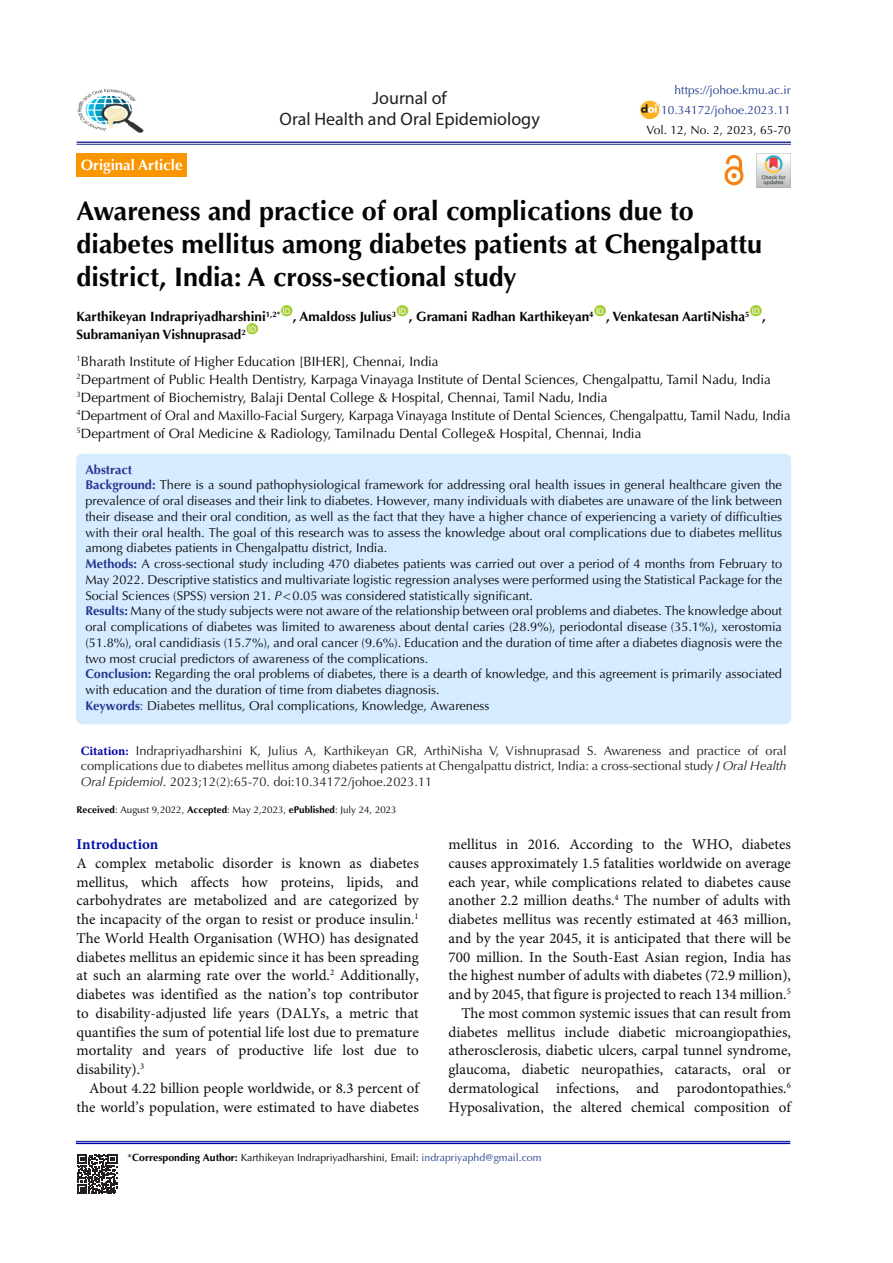
<style>
.page{position:relative;width:893px;height:1263px;background:#fff}
.page>*{position:absolute;margin:0;border:0;box-sizing:border-box;transform-origin:0 0}
.t1{font:700 27px/33px "Optima LT Std";color:#040503}
.t2{font:18px "Myriad Pro";color:#231f20}
.t3{font:15px/18.8px "Minion Pro";color:#0d0d0d;text-align:justify}
.t4{font:700 15px "Optima LT Std";color:#fff}
.t5{font:700 15px "Minion Pro";color:#0012a7}
.t6{font:13.5px "Optima LT Std";color:#040503}
.t7{font:700 13.5px "Optima LT Std";color:#040503}
.t8{font:13.5px "Optima LT Std";color:#040503;scale:.96 1}
.t9{font:12.75px/15.8px "Optima LT Std";color:#0d0d0d;text-align:justify}
.t10{font:12.75px/15.8px "Optima LT Std";color:#231f20;text-align:justify}
.t11{font:700 12.75px "Optima LT Std";color:#293492}
.t12{font:12px "Optima LT Std";color:#253f8e}
.t13{font:12px "Optima LT Std";color:#040503}
.t14{font:10.5px "Optima LT Std";color:#040503}
.t15{font:9.75px "Optima LT Std";color:#040503}
.t16{font:7.8px "Arial";color:#fff}
.s1{font-weight:700;color:#293492}
.s2{font-weight:700;color:#28378f}
.s3{font-style:italic}
.s4{color:#28378f}
.s5{font-family:"Minion Pro";font-weight:700;color:#0000a7}
.s6{font-family:"Minion Pro";font-weight:700;color:#0012a7}
.s7{font-weight:700}
.s8{color:#253f8e}
</style>
<div class="page">
<hr style="left:76px;top:1141px;width:714px;height:1px;background:#0002a7">
<hr style="left:76px;top:1142px;width:714px;height:2px;background:#0002a7">
<div style="left:77px;top:454px;width:714px;height:270px;background:#d5ebff;border-radius:6px"></div>
<div style="left:77px;top:454px;width:714px;height:270px;border:1px solid #d6ecf9;border-radius:6px"></div>
<img style="left:757px;top:153px;width:34px;height:34px">
<div style="left:281px;top:305px;width:12px;height:11px;background:#a6ce39;border-radius:50%"></div>
<div style="left:397px;top:305px;width:11px;height:11px;background:#a6ce39;border-radius:50%"></div>
<div style="left:594px;top:305px;width:12px;height:11px;background:#a6ce39;border-radius:50%"></div>
<div style="left:750px;top:305px;width:12px;height:11px;background:#a6ce39;border-radius:50%"></div>
<div style="left:246px;top:323px;width:12px;height:11px;background:#a6ce39;border-radius:50%"></div>
<hr style="left:77px;top:142px;width:714px;height:1px;background:#293492">
<hr style="left:77px;top:144px;width:714px;height:1px;background:#293492">
<div style="left:77px;top:153px;width:110px;height:23px;background:#fa9600"></div>
<svg style="left:77px;top:1154px;width:40px;height:40px"></svg>
<img style="left:724px;top:154px;width:20px;height:32px">
<img style="left:640px;top:101px;width:19px;height:18px">
<img style="left:77px;top:89px;width:67px;height:44px">
<p class="t4" style="left:81px;top:156px;width:103px">Original Article</p>
<p class="t2" style="left:373px;top:87px;width:76px">Journal of</p>
<p class="t2" style="left:280px;top:108px;width:262px">Oral Health and Oral Epidemiology</p>
<p class="t12" style="left:675px;top:83px;width:118px">https://johoe.kmu.ac.ir</p>
<p class="t12" style="left:661px;top:103px;width:131px">10.34172/johoe.2023.11</p>
<p class="t13" style="left:647px;top:123px;width:146px">Vol. 12, No. 2, 2023, 65-70</p>
<p class="t1" style="left:77px;top:195px;width:687px">Awareness and practice of oral complications due to diabetes mellitus among diabetes patients at Chengalpattu district, India: A cross-sectional study</p>
<p class="t7" style="left:77px;top:309px;width:205px">Karthikeyan Indrapriyadharshini<sup>1,2*</sup></p>
<p class="t16" style="left:283px;top:306px;width:9px">ID</p>
<p class="t16" style="left:398px;top:306px;width:9px">ID</p>
<p class="t16" style="left:596px;top:306px;width:9px">ID</p>
<p class="t16" style="left:752px;top:306px;width:9px">ID</p>
<p class="t7" style="left:293px;top:309px;width:105px">, Amaldoss Julius<sup>3</sup></p>
<p class="t7" style="left:409px;top:309px;width:186px">, Gramani Radhan Karthikeyan<sup>4</sup></p>
<p class="t7" style="left:606px;top:309px;width:145px">, Venkatesan AartiNisha<sup>5</sup></p>
<p class="t7" style="left:762px;top:309px;width:5px">,</p>
<p class="t16" style="left:248px;top:324px;width:9px">ID</p>
<p class="t6" style="left:77px;top:353px;width:364px"><sup>1</sup>Bharath Institute of Higher Education [BIHER], Chennai, India</p>
<p class="t6" style="left:77px;top:371px;width:696px"><sup>2</sup>Department of Public Health Dentistry, Karpaga Vinayaga Institute of Dental Sciences, Chengalpattu, Tamil Nadu, India</p>
<p class="t6" style="left:77px;top:389px;width:532px"><sup>3</sup>Department of Biochemistry, Balaji Dental College &amp; Hospital, Chennai, Tamil Nadu, India</p>
<p class="t8" style="left:77px;top:407px;width:745px"><sup>4</sup>Department of Oral and Maxillo-Facial Surgery, Karpaga Vinayaga Institute of Dental Sciences, Chengalpattu, Tamil Nadu, India</p>
<p class="t6" style="left:77px;top:425px;width:566px"><sup>5</sup>Department of Oral Medicine &amp; Radiology, Tamilnadu Dental College&amp; Hospital, Chennai, India</p>
<p class="t7" style="left:77px;top:327px;width:171px">Subramaniyan Vishnuprasad<sup>2</sup></p>
<p class="t11" style="left:85px;top:462px;width:48px">Abstract</p>
<p class="t9" style="left:85px;top:477px;width:698px"><span class="s1">Background:</span> There is a sound pathophysiological framework for addressing oral health issues in general healthcare given the prevalence of oral diseases and their link to diabetes. However, many individuals with diabetes are unaware of the link between their disease and their oral condition, as well as the fact that they have a higher chance of experiencing a variety of difficulties with their oral health. The goal of this research was to assess the knowledge about oral complications due to diabetes mellitus among diabetes patients in Chengalpattu district, India.</p>
<p class="t9" style="left:85px;top:556px;width:698px"><span class="s2">Methods:</span> A cross-sectional study including 470 diabetes patients was carried out over a period of 4 months from February to May 2022. Descriptive statistics and multivariate logistic regression analyses were performed using the Statistical Package for the Social Sciences (SPSS) version 21. <span class="s3">P</span>&lt;0.05 was considered statistically significant.</p>
<p class="t9" style="left:85px;top:603px;width:698px"><span class="s2">Results:</span> Many of the study subjects were not aware of the relationship between oral problems and diabetes. The knowledge about oral complications of diabetes was limited to awareness about dental caries (28.9%), periodontal disease (35.1%), xerostomia (51.8%), oral candidiasis (15.7%), and oral cancer (9.6%). Education and the duration of time after a diabetes diagnosis were the two most crucial predictors of awareness of the complications.</p>
<p class="t9" style="left:85px;top:666px;width:698px"><span class="s2">Conclusion:</span> Regarding the oral problems of diabetes, there is a dearth of knowledge, and this agreement is primarily associated with education and the duration of time from diabetes diagnosis.</p>
<p class="t9" style="left:85px;top:698px;width:405px"><span class="s2">Keywords</span><span class="s4">:</span> Diabetes mellitus, Oral complications, Knowledge, Awareness</p>
<p class="t10" style="left:81px;top:742px;width:707px"><span class="s5">Citation</span><span class="s6">:</span> Indrapriyadharshini K, Julius A, Karthikeyan GR, ArthiNisha V, Vishnuprasad S. Awareness and practice of oral complications due to diabetes mellitus among diabetes patients at Chengalpattu district, India: a cross-sectional study <span class="s3">J Oral Health Oral Epidemiol</span>. 2023;12(2):65-70. doi:10.34172/johoe.2023.11</p>
<p class="t15" style="left:77px;top:804px;width:322px"><span class="s7">Received</span>: August 9,2022, <span class="s7">Accepted</span>: May 2,2023, <span class="s7">ePublished</span>: July 24, 2023</p>
<p class="t5" style="left:77px;top:834px;width:83px">Introduction</p>
<p class="t3" style="left:77px;top:854px;width:344px">A complex metabolic disorder is known as diabetes mellitus, which affects how proteins, lipids, and carbohydrates are metabolized and are categorized by the incapacity of the organ to resist or produce insulin.<sup>1<br></sup>The World Health Organisation (WHO) has designated diabetes mellitus an epidemic since it has been spreading at such an alarming rate over the world.<sup>2</sup> Additionally, diabetes was identified as the nation’s top contributor to disability-adjusted life years (DALYs, a metric that quantifies the sum of potential life lost due to premature mortality and years of productive life lost due to disability).<sup>3</sup></p>
<p class="t3" style="left:77px;top:1079px;width:344px;text-align:right">About 4.22 billion people worldwide, or 8.3 percent of the world’s population, were estimated to have diabetes</p>
<p class="t3" style="left:449px;top:835px;width:344px">mellitus in 2016. According to the WHO, diabetes causes approximately 1.5 fatalities worldwide on average each year, while complications related to diabetes cause another 2.2 million deaths.<sup>4</sup> The number of adults with diabetes mellitus was recently estimated at 463 million, and by the year 2045, it is anticipated that there will be 700 million. In the South-East Asian region, India has the highest number of adults with diabetes (72.9 million), and by 2045, that figure is projected to reach 134 million.<sup>5</sup></p>
<p class="t3" style="left:449px;top:1004px;width:344px;text-indent:13px">The most common systemic issues that can result from diabetes mellitus include diabetic microangiopathies, atherosclerosis, diabetic ulcers, carpal tunnel syndrome, glaucoma, diabetic neuropathies, cataracts, oral or dermatological infections, and parodontopathies.<sup>6<br></sup>Hyposalivation, the altered chemical composition of</p>
<p class="t14" style="left:128px;top:1151px;width:415px">*<span class="s7">Corresponding Author:</span> Karthikeyan Indrapriyadharshini, Email: <span class="s8">indrapriyaphd@gmail.com</span></p>
</div>
